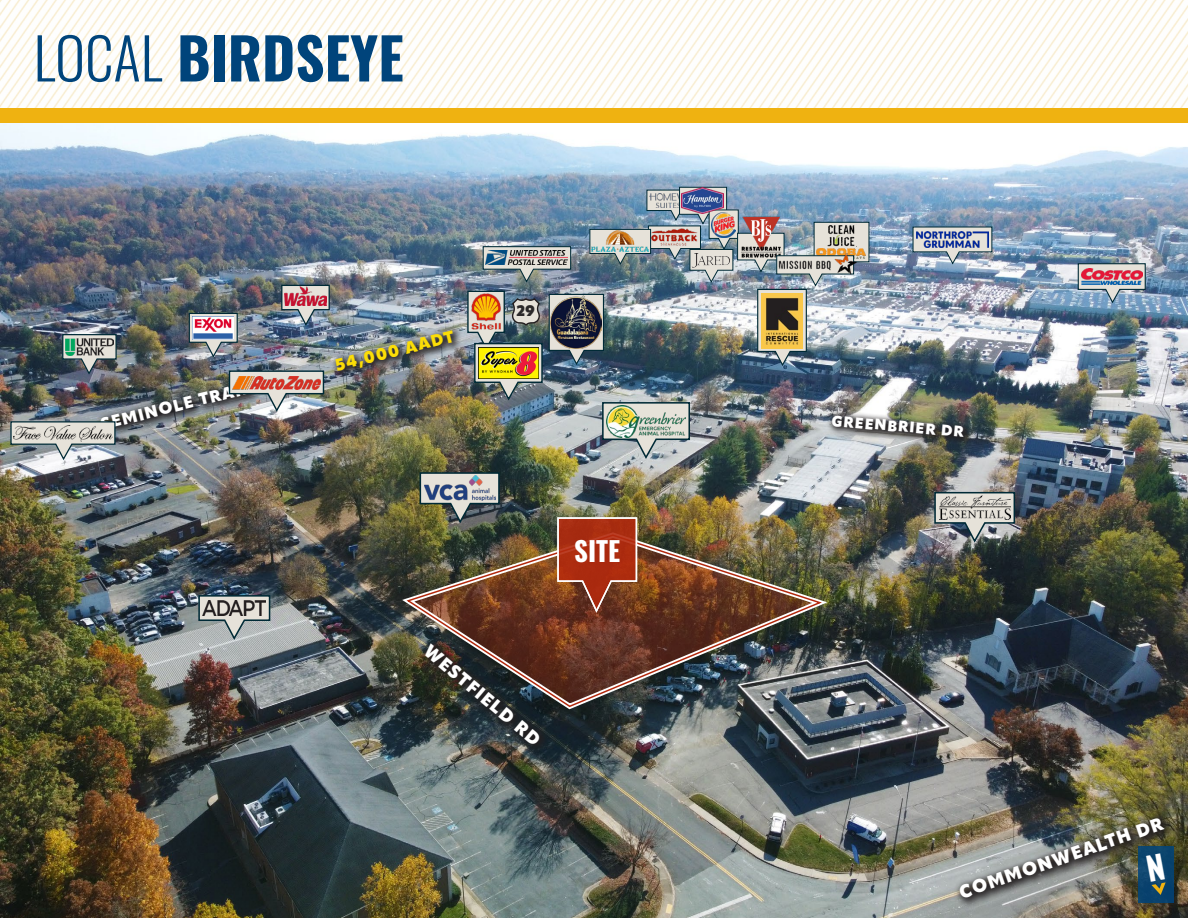
<style>
.page{position:relative;width:1188px;height:918px;background:#fff}
.page>*{position:absolute;margin:0;border:0;box-sizing:border-box;transform-origin:0 0}
.t1{font:700 57px "Oswald";color:#00447b}
.t2{font:700 27px "Oswald";color:#fff}
.t3{font:900 18.15px "Apparat";color:#fff}
.t4{font:900 16.5px "Apparat";color:#fff}
.t5{font:900 16.5px "Apparat";color:#fbdd07}
.t6{font:900 15px "Apparat";color:#fff}
.t7{font:900 15px "Apparat";color:#2b292a}
.s1{font-weight:300}
</style>
<div class="page">
<img style="left:0;top:0;width:1188px;height:108px">
<img style="left:0;top:123px;width:1188px;height:795px">
<div style="left:419px;top:637px;width:132px;height:118px;background:#231f20;opacity:.95"></div>
<div style="left:953px;top:811px;width:223px;height:98px;background:#231f20;opacity:.95"></div>
<svg style="left:281px;top:284px;width:49px;height:42px"></svg>
<svg style="left:188px;top:312px;width:50px;height:46px"></svg>
<svg style="left:62px;top:333px;width:55px;height:42px"></svg>
<img style="left:192px;top:317px;width:42px;height:22px">
<img style="left:66px;top:339px;width:47px;height:16px">
<img style="left:285px;top:287px;width:42px;height:19px">
<div style="left:95px;top:377px;width:166px;height:62px;background:#231f20;opacity:.95"></div>
<div style="left:330px;top:324px;width:133px;height:57px;background:#231f20;opacity:.95"></div>
<div style="left:826px;top:410px;width:147px;height:36px;background:#231f20;opacity:.95"></div>
<img style="left:228px;top:370px;width:97px;height:42px">
<img style="left:233px;top:377px;width:87px;height:12px">
<svg style="left:934px;top:491px;width:82px;height:52px"></svg>
<svg style="left:198px;top:594px;width:73px;height:46px"></svg>
<svg style="left:419px;top:471px;width:82px;height:53px"></svg>
<svg style="left:10px;top:421px;width:106px;height:40px"></svg>
<svg style="left:1077px;top:263px;width:69px;height:41px"></svg>
<img style="left:1082px;top:268px;width:60px;height:17px">
<img style="left:424px;top:475px;width:72px;height:25px">
<img style="left:202px;top:601px;width:64px;height:14px">
<img style="left:14px;top:425px;width:98px;height:17px">
<img style="left:940px;top:496px;width:70px;height:23px">
<img style="left:401px;top:530px;width:434px;height:182px">
<img style="left:406px;top:534px;width:418px;height:174px">
<svg style="left:557px;top:517px;width:81px;height:97px"></svg>
<svg style="left:912px;top:226px;width:81px;height:39px"></svg>
<img style="left:916px;top:232px;width:72px;height:16px">
<img style="left:467px;top:186px;width:403px;height:273px">
<img style="left:592px;top:230px;width:57px;height:21px">
<div style="left:0;top:108px;width:1188px;height:15px;background:#efb211"></div>
<svg style="left:1146px;top:854px;width:20px;height:41px"></svg>
<p class="t1" style="left:34px;top:28px;width:372px"><span class="s1">LOCAL</span> BIRDSEYE</p>
<p class="t4" style="left:98px;top:414px;width:155px;rotate:-14deg">SEMINOLE TRAIL</p>
<p class="t5" style="left:333px;top:355px;width:123px;rotate:-14deg">54,000 AADT</p>
<p class="t7" style="left:517px;top:302px;width:20px">29</p>
<p class="t3" style="left:434px;top:639px;width:147px;rotate:40deg">WESTFIELD RD</p>
<p class="t2" style="left:574px;top:537px;width:48px">SITE</p>
<p class="t6" style="left:832px;top:411px;width:134px;rotate:5deg">GREENBRIER DR</p>
<p class="t3" style="left:956px;top:882px;width:216px;rotate:-19deg">COMMONWEALTH DR</p>
</div>
